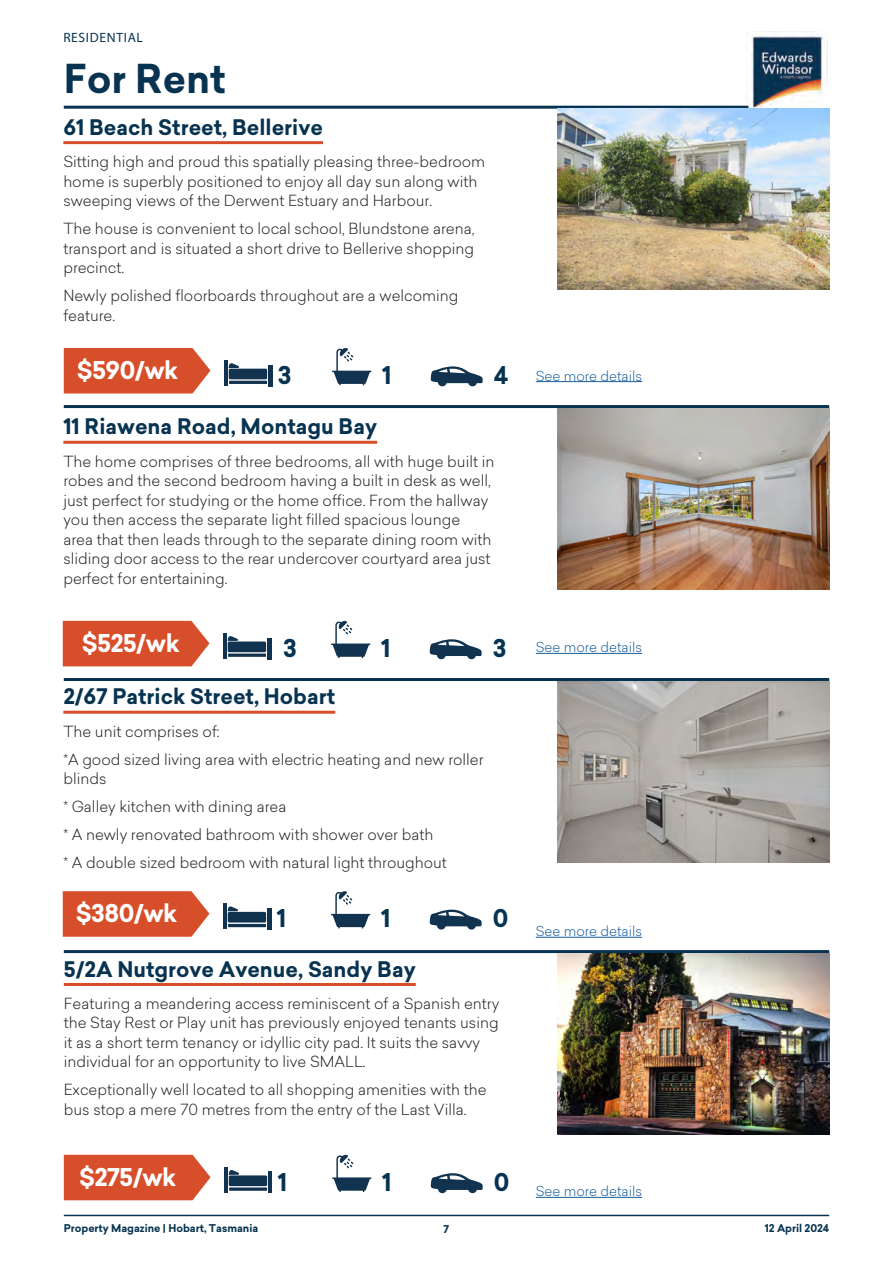
<style>
.page{position:relative;width:893px;height:1263px;background:#fff}
.page>*{position:absolute;margin:0;border:0;box-sizing:border-box;transform-origin:0 0}
.heading_1{font:700 39px "Sailec";color:#073351}
.price{font:700 24px "Sailec";letter-spacing:-.02em;color:#fff}
.feature_number{font:700 24px "Sailec";color:#073351}
.subheading_1{font:700 21px "Sailec";color:#073351}
.body_text{font:300 15px/19.5px "Sailec";color:#231f20}
.body_text-2{font:300 13.5px "Sailec";color:#175d9e}
.PROPERTY_TYPE{font:13.5px "Myriad Pro";letter-spacing:.05em;color:#073351}
.t1{font:700 10.5px "Sailec";color:#073351}
</style>
<div class="page">
<hr style="left:64px;top:1215px;width:765px;height:1px;background:#073351">
<img style="left:746px;top:31px;width:82px;height:78px">
<hr style="left:64px;top:106px;width:684px;height:3px;background:#073351">
<svg style="left:536px;top:953px;width:22px;height:115px"></svg>
<svg style="left:557px;top:681px;width:1px;height:115px"></svg>
<hr style="left:63px;top:141px;width:260px;height:3px;background:#d74f2a">
<hr style="left:63px;top:441px;width:314px;height:3px;background:#d74f2a">
<hr style="left:63px;top:711px;width:272px;height:3px;background:#d74f2a">
<hr style="left:64px;top:983px;width:352px;height:3px;background:#d74f2a">
<hr style="left:64px;top:405px;width:765px;height:3px;background:#073351">
<hr style="left:64px;top:678px;width:765px;height:3px;background:#073351">
<hr style="left:64px;top:950px;width:765px;height:3px;background:#073351">
<svg style="left:332px;top:348px;width:40px;height:37px"></svg>
<svg style="left:332px;top:1154px;width:40px;height:38px"></svg>
<svg style="left:331px;top:621px;width:40px;height:37px"></svg>
<svg style="left:331px;top:891px;width:40px;height:37px"></svg>
<svg style="left:431px;top:366px;width:52px;height:21px"></svg>
<svg style="left:431px;top:1173px;width:52px;height:20px"></svg>
<svg style="left:430px;top:639px;width:52px;height:20px"></svg>
<svg style="left:430px;top:909px;width:52px;height:21px"></svg>
<hr style="left:225px;top:360px;width:3px;height:26px;background:#12334f">
<div style="left:268px;top:365px;width:5px;height:21px;background:#12334f"></div>
<svg style="left:229px;top:363px;width:38px;height:21px"></svg>
<hr style="left:225px;top:1167px;width:3px;height:25px;background:#12334f">
<hr style="left:268px;top:1172px;width:3px;height:21px;background:#12334f">
<svg style="left:229px;top:1170px;width:38px;height:21px"></svg>
<hr style="left:224px;top:633px;width:3px;height:26px;background:#12334f">
<hr style="left:267px;top:638px;width:4px;height:21px;background:#12334f">
<svg style="left:228px;top:636px;width:38px;height:21px"></svg>
<hr style="left:224px;top:903px;width:3px;height:26px;background:#12334f">
<hr style="left:267px;top:908px;width:4px;height:21px;background:#12334f">
<svg style="left:228px;top:906px;width:38px;height:21px"></svg>
<div style="left:64px;top:348px;width:146px;height:45px;background:#d74f2a"></div>
<div style="left:64px;top:1155px;width:147px;height:45px;background:#d74f2a"></div>
<div style="left:63px;top:621px;width:146px;height:45px;background:#d74f2a"></div>
<svg style="left:63px;top:891px;width:146px;height:46px;background:#d95a38"></svg>
<hr style="left:536px;top:653px;width:106px;height:1px;background:#175d9e">
<hr style="left:536px;top:381px;width:106px;height:1px;background:#175d9e">
<hr style="left:536px;top:937px;width:106px;height:1px;background:#175d9e">
<hr style="left:536px;top:1197px;width:106px;height:1px;background:#175d9e">
<img style="left:558px;top:109px;width:271px;height:181px">
<img style="left:558px;top:408px;width:271px;height:181px">
<img style="left:558px;top:681px;width:271px;height:181px">
<img style="left:558px;top:953px;width:271px;height:182px">
<p class="PROPERTY_TYPE" style="left:63px;top:29px;width:81px">RESIDENTIAL</p>
<p class="heading_1" style="left:64px;top:51px;width:164px">For Rent</p>
<p class="subheading_1" style="left:63px;top:112px;width:261px">61 Beach Street, Bellerive</p>
<p class="body_text" style="left:63px;top:151px;width:423px">Sitting high and proud this spatially pleasing three-bedroom home is superbly positioned to enjoy all day sun along with sweeping views of the Derwent Estuary and Harbour.</p>
<p class="body_text" style="left:63px;top:218px;width:413px;text-align:justify">The house is convenient to local school, Blundstone arena, transport and is situated a short drive to Bellerive shopping precinct.</p>
<p class="body_text" style="left:63px;top:285px;width:397px">Newly polished floorboards throughout are a welcoming feature.</p>
<p class="price" style="left:77px;top:353px;width:103px">$590/wk</p>
<p class="feature_number" style="left:278px;top:358px;width:15px">3</p>
<p class="feature_number" style="left:382px;top:358px;width:11px">1</p>
<p class="feature_number" style="left:494px;top:358px;width:16px">4</p>
<p class="subheading_1" style="left:63px;top:412px;width:315px">11 Riawena Road, Montagu Bay</p>
<p class="body_text" style="left:63px;top:451px;width:433px">The home comprises of three bedrooms, all with huge built in robes and the second bedroom having a built in desk as well, just perfect for studying or the home office. From the hallway you then access the separate light filled spacious lounge<br>area that then leads through to the separate dining room with sliding door access to the rear undercover courtyard area just perfect for entertaining.</p>
<p class="price" style="left:82px;top:626px;width:99px">$525/wk</p>
<p class="feature_number" style="left:283px;top:631px;width:15px">3</p>
<p class="feature_number" style="left:381px;top:631px;width:11px">1</p>
<p class="feature_number" style="left:493px;top:631px;width:15px">3</p>
<p class="subheading_1" style="left:63px;top:682px;width:273px">2/67 Patrick Street, Hobart</p>
<p class="body_text" style="left:63px;top:721px;width:158px">The unit comprises of:</p>
<p class="body_text" style="left:63px;top:749px;width:422px">*A good sized living area with electric heating and new roller blinds</p>
<p class="body_text" style="left:63px;top:796px;width:225px">* Galley kitchen with dining area</p>
<p class="body_text" style="left:63px;top:824px;width:372px">* A newly renovated bathroom with shower over bath</p>
<p class="body_text" style="left:63px;top:852px;width:385px">* A double sized bedroom with natural light throughout</p>
<p class="price" style="left:76px;top:896px;width:103px">$380/wk</p>
<p class="feature_number" style="left:277px;top:901px;width:11px">1</p>
<p class="feature_number" style="left:381px;top:901px;width:11px">1</p>
<p class="feature_number" style="left:493px;top:901px;width:17px">0</p>
<p class="subheading_1" style="left:64px;top:954px;width:353px">5/2A Nutgrove Avenue, Sandy Bay</p>
<p class="body_text" style="left:64px;top:993px;width:437px">Featuring a meandering access reminiscent of a Spanish entry the Stay Rest or Play unit has previously enjoyed tenants using it as a short term tenancy or idyllic city pad. It suits the savvy individual for an opportunity to live SMALL.</p>
<p class="body_text" style="left:64px;top:1080px;width:424px">Exceptionally well located to all shopping amenities with the bus stop a mere 70 metres from the entry of the Last Villa.</p>
<p class="price" style="left:79px;top:1160px;width:99px">$275/wk</p>
<p class="feature_number" style="left:278px;top:1165px;width:11px">1</p>
<p class="feature_number" style="left:382px;top:1165px;width:11px">1</p>
<p class="feature_number" style="left:494px;top:1165px;width:17px">0</p>
<p class="body_text-2" style="left:536px;top:366px;width:108px">See more details</p>
<p class="body_text-2" style="left:536px;top:638px;width:108px">See more details</p>
<p class="body_text-2" style="left:536px;top:922px;width:108px">See more details</p>
<p class="body_text-2" style="left:536px;top:1182px;width:108px">See more details</p>
<p class="t1" style="left:64px;top:1220px;width:196px">Property Magazine | Hobart, Tasmania</p>
<p class="t1" style="left:444px;top:1221px;width:7px">7</p>
<p class="t1" style="left:765px;top:1220px;width:66px">12 April 2024</p>
</div>
